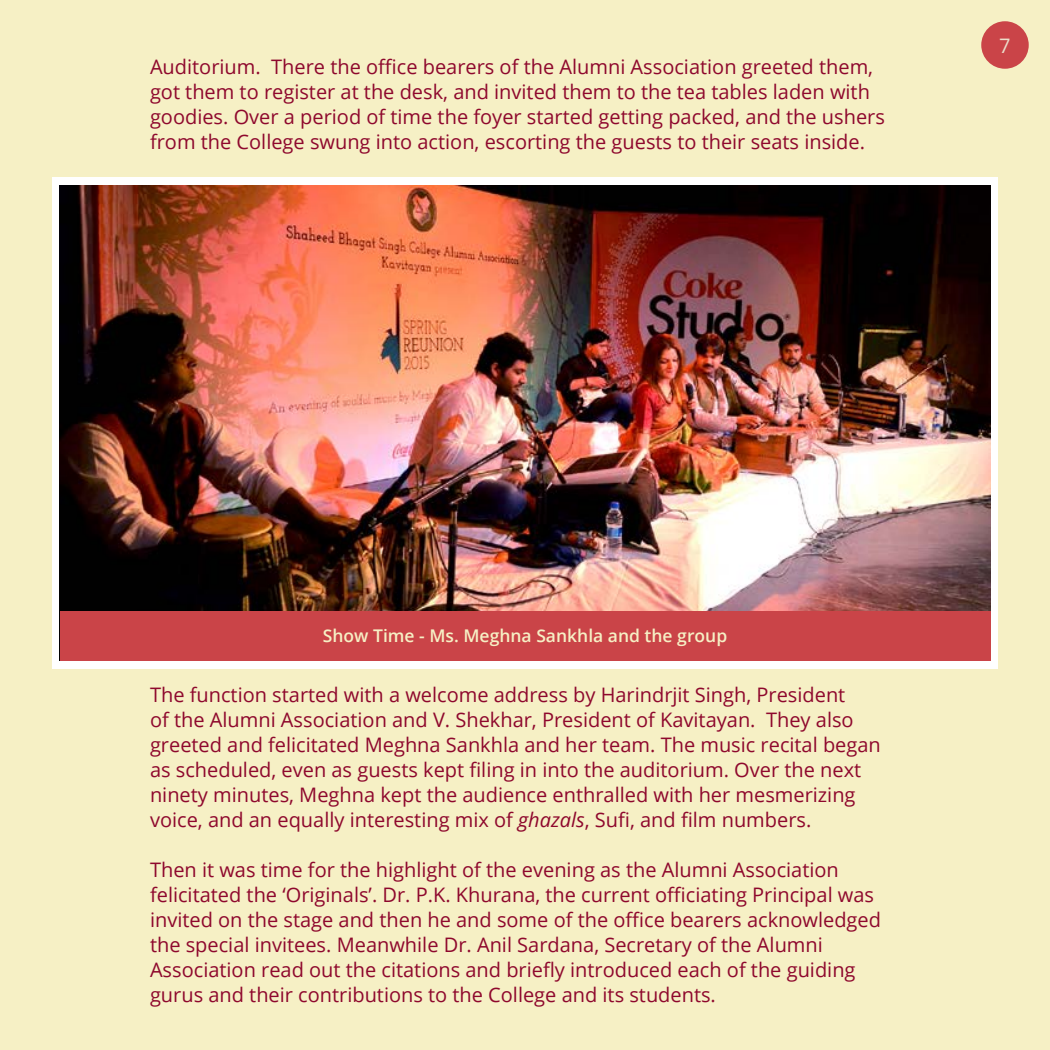
<style>
.page{position:relative;width:1050px;height:1050px;background:#f6f0c5}
.page>*{position:absolute;margin:0;border:0;box-sizing:border-box;transform-origin:0 0}
.t1{font:20px/25px "Open Sans";color:#8e082d}
.t2{font:20px "Open Sans";color:#ebddca}
.t3{font:600 17.5px "Open Sans";color:#f6f0c5}
.s1{font-style:italic}
</style>
<div class="page">
<div style="left:981px;top:21px;width:48px;height:48px;background:#ca4448;border-radius:50%"></div>
<div style="left:52px;top:177px;width:946px;height:492px;background:#fff"></div>
<img style="left:60px;top:186px;width:930px;height:426px">
<div style="left:60px;top:612px;width:930px;height:49px;background:#ca4448"></div>
<p class="t1" style="left:150px;top:54px;width:736px">Auditorium. There the office bearers of the Alumni Association greeted them, got them to register at the desk, and invited them to the tea tables laden with goodies. Over a period of time the foyer started getting packed, and the ushers from the College swung into action, escorting the guests to their seats inside.</p>
<p class="t2" style="left:999px;top:32px;width:13px">7</p>
<p class="t3" style="left:323px;top:624px;width:406px">Show Time - Ms. Meghna Sankhla and the group</p>
<p class="t1" style="left:150px;top:682px;width:732px">The function started with a welcome address by Harindrjit Singh, President<br>of the Alumni Association and V. Shekhar, President of Kavitayan. They also greeted and felicitated Meghna Sankhla and her team. The music recital began as scheduled, even as guests kept filing in into the auditorium. Over the next ninety minutes, Meghna kept the audience enthralled with her mesmerizing voice, and an equally interesting mix of <span class="s1">ghazals</span>, Sufi, and film numbers.</p>
<p class="t1" style="left:150px;top:857px;width:733px">Then it was time for the highlight of the evening as the Alumni Association felicitated the ‘Originals’. Dr. P.K. Khurana, the current officiating Principal was invited on the stage and then he and some of the office bearers acknowledged the special invitees. Meanwhile Dr. Anil Sardana, Secretary of the Alumni Association read out the citations and briefly introduced each of the guiding gurus and their contributions to the College and its students.</p>
</div>
